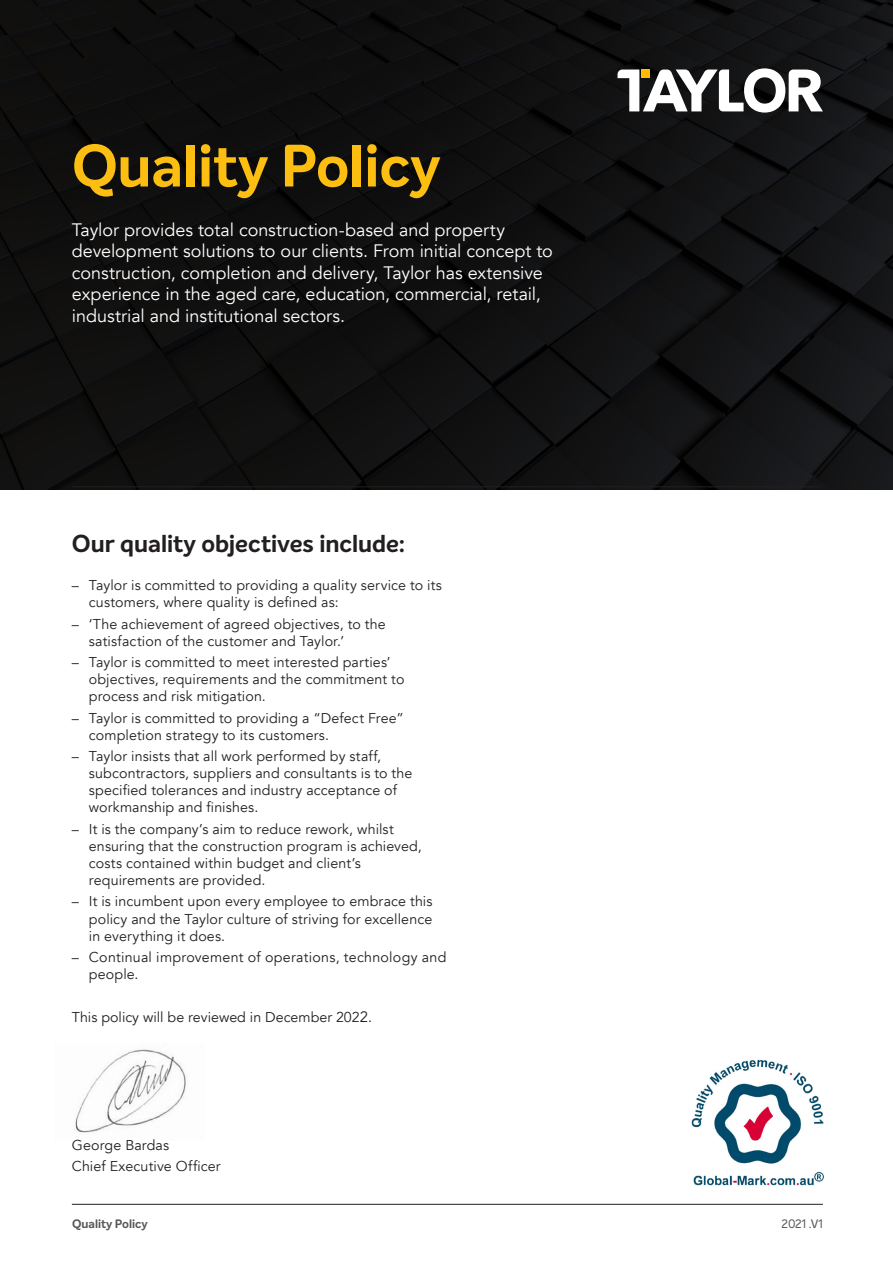
<style>
.page{position:relative;width:893px;height:1263px;background:#fff}
.page>*{position:absolute;margin:0;border:0;box-sizing:border-box;transform-origin:0 0}
.t1{font:700 58.5px "Intelo";color:#fdbe12}
.Text_Pages__BULLETS{font:700 24px "Intelo";color:#231f20}
.Text_Pages__Introduc{font:18px/21.6px "Avenir";letter-spacing:-.005em;color:#fff}
.Text_Pages__BULLETS-2{font:14.25px/17.1px "Avenir";letter-spacing:.01em;color:#231f20}
.t2{font:700 12px "Intelo";color:#57585a}
.t3{font:12px "Intelo";color:#57585a}
.s1{font-family:"Avenir LT Pro";font-size:15px}
</style>
<div class="page">
<img style="left:0;top:0;width:893px;height:489px">
<hr style="left:72px;top:487px;width:749px;height:1px;background:#231f20">
<svg style="left:617px;top:68px;width:206px;height:45px"></svg>
<img style="left:75px;top:1049px;width:111px;height:84px">
<img style="left:691px;top:1059px;width:133px;height:127px">
<hr style="left:72px;top:1204px;width:751px;height:1px;background:#231f20">
<p class="t1" style="left:72px;top:129px;width:370px">Quality Policy</p>
<p class="Text_Pages__Introduc" style="left:72px;top:219px;width:482px">Taylor provides total construction-based and property development solutions to our clients. From initial concept to construction, completion and delivery, Taylor has extensive experience in the aged care, education, commercial, retail, industrial and institutional sectors.</p>
<p class="Text_Pages__BULLETS" style="left:72px;top:528px;width:335px">Our quality objectives include:</p>
<p class="Text_Pages__BULLETS-2" style="left:89px;top:577px;width:355px;text-indent:-17px">– Taylor is committed to providing a quality service to its customers, where quality is defined as:</p>
<p class="Text_Pages__BULLETS-2" style="left:89px;top:615px;width:298px;text-indent:-17px">– ‘The achievement of agreed objectives, to the satisfaction of the customer and Taylor.’</p>
<p class="Text_Pages__BULLETS-2" style="left:89px;top:654px;width:317px;text-indent:-17px">– Taylor is committed to meet interested parties’ objectives, requirements and the commitment to process and risk mitigation.</p>
<p class="Text_Pages__BULLETS-2" style="left:89px;top:709px;width:316px;text-indent:-17px">– Taylor is committed to providing a “Defect Free” completion strategy to its customers.</p>
<p class="Text_Pages__BULLETS-2" style="left:89px;top:748px;width:325px;text-indent:-17px">– Taylor insists that all work performed by staff, subcontractors, suppliers and consultants is to the specified tolerances and industry acceptance of workmanship and finishes.</p>
<p class="Text_Pages__BULLETS-2" style="left:89px;top:820px;width:334px;text-indent:-17px">– It is the company’s aim to reduce rework, whilst ensuring that the construction program is achieved, costs contained within budget and client’s requirements are provided.</p>
<p class="Text_Pages__BULLETS-2" style="left:89px;top:893px;width:345px;text-align:justify;text-indent:-17px">– It is incumbent upon every employee to embrace this policy and the Taylor culture of striving for excellence in everything it does.</p>
<p class="Text_Pages__BULLETS-2" style="left:89px;top:949px;width:359px;text-indent:-17px">– Continual improvement of operations, technology and people.</p>
<p class="Text_Pages__BULLETS-2" style="left:72px;top:1008px;width:302px">This policy will be reviewed in December 202<span class="s1">2</span>.</p>
<p class="Text_Pages__BULLETS-2" style="left:72px;top:1137px;width:99px">George Bardas</p>
<p class="Text_Pages__BULLETS-2" style="left:72px;top:1158px;width:150px">Chief Executive Officer</p>
<p class="t2" style="left:72px;top:1216px;width:77px">Quality Policy</p>
<p class="t3" style="left:781px;top:1216px;width:43px">2021 .V1</p>
</div>
